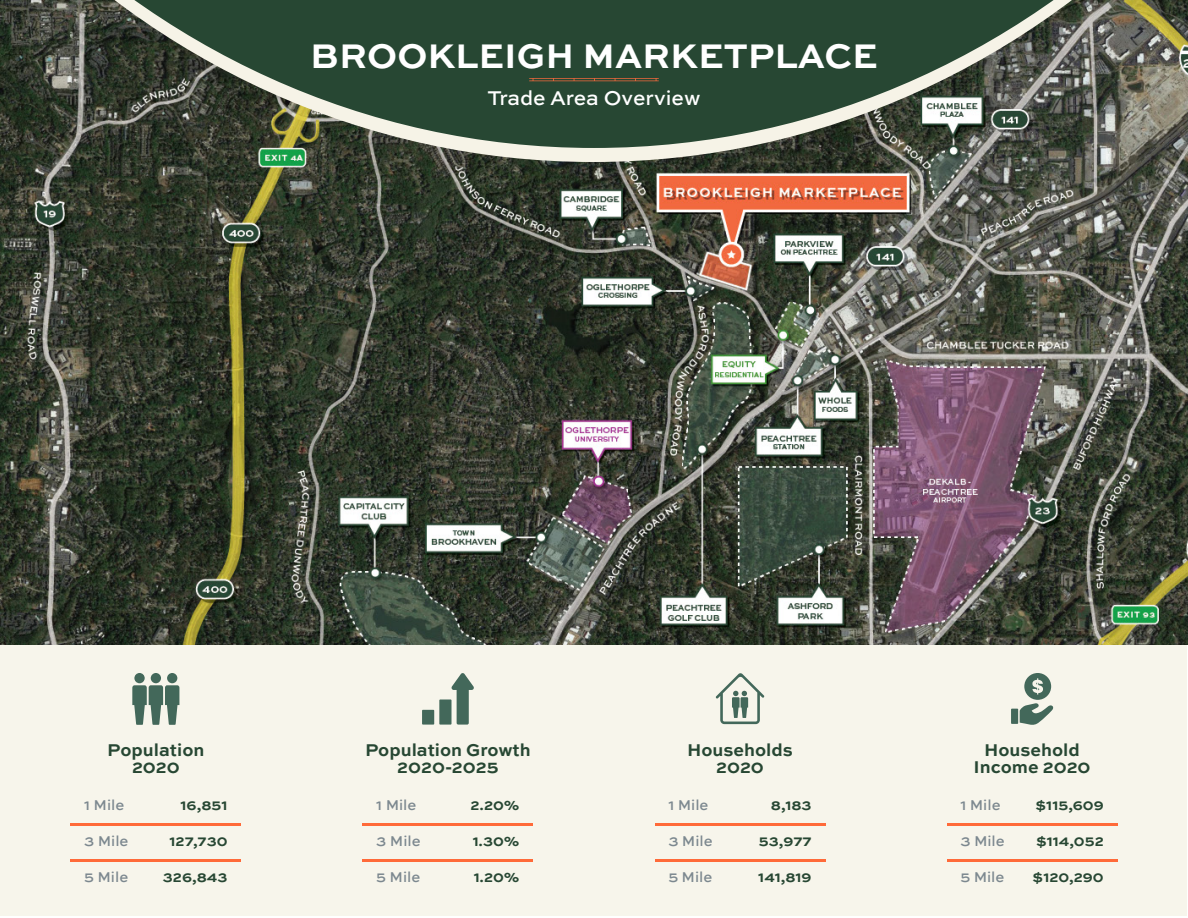
<style>
.page{position:relative;width:1188px;height:918px;background:#fff}
.page>*{position:absolute;margin:0;border:0;box-sizing:border-box;transform-origin:0 0}
.t1{font:700 36px "Sweet Sans";color:#fff}
.t2{font:500 21px "Sweet Sans";color:#fff}
.t3{font:700 18px/16.5px "Sweet Sans";color:#274733;text-align:center}
.t4{font:700 15px "Sweet Sans";color:#274733}
.t5{font:500 15px "Sweet Sans";color:#7c888f}
</style>
<div class="page">
<img style="left:1px;top:148px;width:1187px;height:497px">
<svg style="left:0;top:148px;width:1187px;height:14px;background:#61695b"></svg>
<div style="left:1px;top:645px;width:1186px;height:270px;background:#f6f3e7"></div>
<div style="left:439px;top:700px;width:13px;height:25px;background:#43685a"></div>
<div style="left:422px;top:710px;width:12px;height:15px;background:#43685a"></div>
<svg style="left:451px;top:673px;width:23px;height:52px"></svg>
<hr style="left:363px;top:823px;width:170px;height:3px;background:#ff6a39">
<hr style="left:363px;top:859px;width:170px;height:3px;background:#ff6a39">
<svg style="left:716px;top:673px;width:48px;height:51px"></svg>
<hr style="left:655px;top:823px;width:170px;height:3px;background:#ff6a39">
<hr style="left:655px;top:859px;width:170px;height:3px;background:#ff6a39">
<div style="left:1011px;top:709px;width:7px;height:15px;background:#43685a"></div>
<svg style="left:1020px;top:673px;width:34px;height:52px"></svg>
<hr style="left:947px;top:823px;width:170px;height:3px;background:#ff6a39">
<hr style="left:947px;top:859px;width:170px;height:3px;background:#ff6a39">
<hr style="left:71px;top:823px;width:170px;height:3px;background:#ff6a39">
<hr style="left:71px;top:859px;width:170px;height:3px;background:#ff6a39">
<div style="left:167px;top:673px;width:10px;height:10px;background:#43685a;border-radius:50%"></div>
<div style="left:151px;top:673px;width:10px;height:10px;background:#43685a;border-radius:50%"></div>
<div style="left:134px;top:673px;width:11px;height:10px;background:#43685a;border-radius:50%"></div>
<svg style="left:132px;top:685px;width:47px;height:40px"></svg>
<svg style="left:0;top:0;width:1188px;height:148px;background:#455747"></svg>
<svg style="left:529px;top:78px;width:130px;height:3px"></svg>
<h1 class="t1" style="left:310px;top:35px;width:569px">BROOKLEIGH MARKETPLACE</h1>
<h2 class="t2" style="left:488px;top:86px;width:214px">Trade Area Overview</h2>
<p class="t3" style="left:107px;top:743px;width:99px">Population<br>2020</p>
<p class="t5" style="left:84px;top:797px;width:42px">1 Mile</p>
<p class="t4" style="left:181px;top:797px;width:48px">16,851</p>
<p class="t5" style="left:84px;top:832px;width:46px">3 Mile</p>
<p class="t4" style="left:169px;top:832px;width:60px">127,730</p>
<p class="t5" style="left:84px;top:868px;width:46px">5 Mile</p>
<p class="t4" style="left:163px;top:868px;width:66px">326,843</p>
<p class="t3" style="left:365px;top:742px;width:167px">Population Growth<br>2020-2025</p>
<p class="t5" style="left:376px;top:797px;width:42px">1 Mile</p>
<p class="t4" style="left:471px;top:796px;width:51px">2.20%</p>
<p class="t5" style="left:376px;top:832px;width:46px">3 Mile</p>
<p class="t4" style="left:473px;top:832px;width:48px">1.30%</p>
<p class="t5" style="left:376px;top:868px;width:46px">5 Mile</p>
<p class="t4" style="left:474px;top:868px;width:47px">1.20%</p>
<p class="t3" style="left:687px;top:742px;width:107px">Households<br>2020</p>
<p class="t5" style="left:668px;top:796px;width:42px">1 Mile</p>
<p class="t4" style="left:771px;top:796px;width:42px">8,183</p>
<p class="t5" style="left:668px;top:832px;width:46px">3 Mile</p>
<p class="t4" style="left:759px;top:832px;width:54px">53,977</p>
<p class="t5" style="left:668px;top:868px;width:46px">5 Mile</p>
<p class="t4" style="left:758px;top:868px;width:55px">141,819</p>
<p class="t3" style="left:974px;top:743px;width:118px">Household<br>Income 2020</p>
<p class="t5" style="left:960px;top:797px;width:42px">1 Mile</p>
<p class="t4" style="left:1036px;top:797px;width:70px">$115,609</p>
<p class="t5" style="left:960px;top:832px;width:46px">3 Mile</p>
<p class="t4" style="left:1036px;top:832px;width:69px">$114,052</p>
<p class="t5" style="left:960px;top:868px;width:46px">5 Mile</p>
<p class="t4" style="left:1033px;top:868px;width:73px">$120,290</p>
</div>
